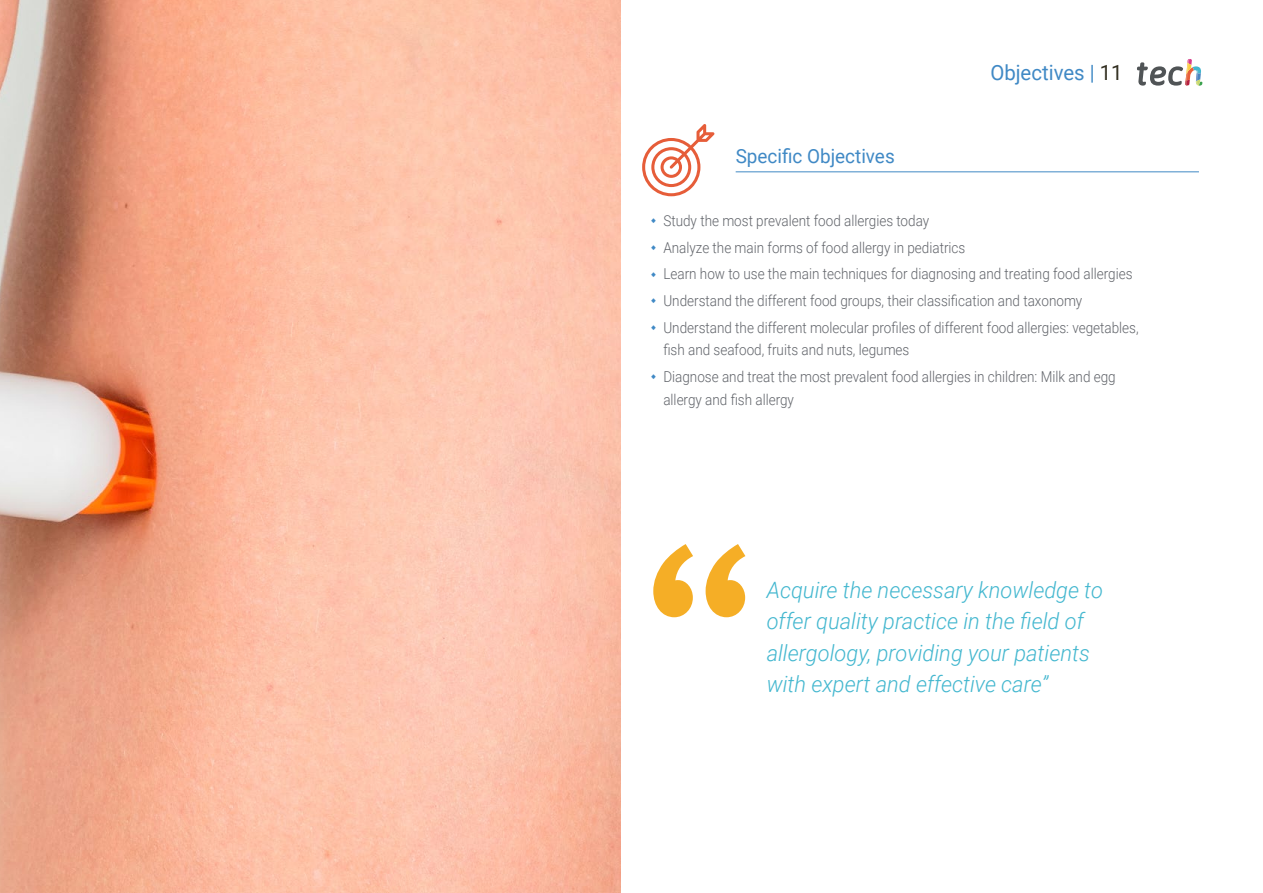
<style>
.page{position:relative;width:1263px;height:893px;background:#fff}
.page>*{position:absolute;margin:0;border:0;box-sizing:border-box;transform-origin:0 0}
.t1{font:italic 300 22.5px/31.5px "Roboto";color:#43b7cf}
.t2{font:21px "Roboto";color:#4089c5}
.t3{font:19.5px "Roboto";color:#4089c5}
.t4{font:300 15px/26.7px "Roboto";color:#61646a;scale:.9 1}
.s1{color:#312e20}
</style>
<div class="page">
<img style="left:0;top:0;width:621px;height:893px">
<svg style="left:653px;top:544px;width:92px;height:73px"></svg>
<svg style="left:642px;top:124px;width:72px;height:72px"></svg>
<hr style="left:736px;top:171px;width:463px;height:1px;background:#4089c5">
<svg style="left:1137px;top:59px;width:65px;height:27px"></svg>
<h3 class="t3" style="left:736px;top:143px;width:161px">Specific Objectives</h3>
<h2 class="t2" style="left:990px;top:57px;width:134px">Objectives | <span class="s1">11</span></h2>
<p class="t4" style="left:663px;top:207px;width:530px">Study the most prevalent food allergies today<br>Analyze the main forms of food allergy in pediatrics<br>Learn how to use the main techniques for diagnosing and treating food allergies Understand the different food groups, their classification and taxonomy Understand the different molecular profiles of different food allergies: vegetables,</p>
<p class="t4" style="left:663px;top:336px;width:504px">fish and seafood, fruits and nuts, legumes<br>Diagnose and treat the most prevalent food allergies in children: Milk and egg</p>
<p class="t4" style="left:663px;top:385px;width:147px">allergy and fish allergy</p>
<h1 class="t1" style="left:767px;top:573px;width:338px">Acquire the necessary knowledge to offer quality practice in the field of allergology, providing your patients with expert and effective care”</h1>
</div>
